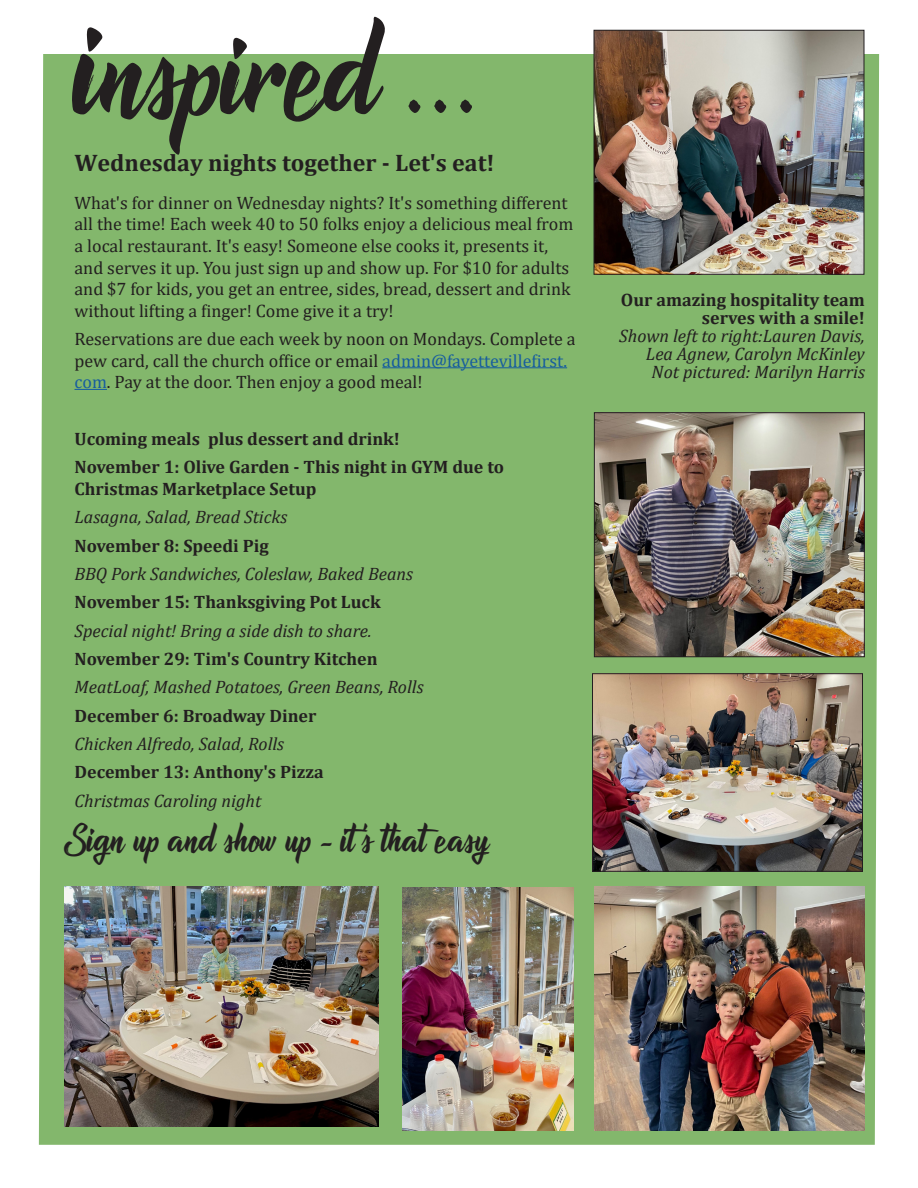
<style>
.page{position:relative;width:918px;height:1188px;background:#fff}
.page>*{position:absolute;margin:0;border:0;box-sizing:border-box;transform-origin:0 0}
.t1{font:120px "Atlantis the lost City";color:#231f20}
.t2{font:36px "Atlantis the lost City";color:#231f20}
.t3{font:700 24px "Cambria";color:#231f20}
.t4{font:18px/21.6px "Cambria";color:#231f20}
.t5{font:700 18px/21.6px "Cambria";color:#231f20}
.t6{font:italic 18px/18px "Cambria";color:#231f20;text-align:right}
.s1{font-size:136.8px}
.s2{font-family:"Rage";font-style:italic}
.s3{color:#175d9e}
</style>
<div class="page">
<div style="left:39px;top:54px;width:840px;height:1091px;background:#83b76c"></div>
<hr style="left:382px;top:367px;width:185px;height:1px;background:#175d9e">
<hr style="left:75px;top:389px;width:32px;height:1px;background:#175d9e">
<img style="left:596px;top:32px;width:266px;height:241px">
<div style="left:594px;top:30px;width:270px;height:245px;border:1px solid #231f20"></div>
<img style="left:64px;top:887px;width:315px;height:240px">
<img style="left:596px;top:414px;width:267px;height:241px">
<div style="left:594px;top:412px;width:271px;height:245px;border:1px solid #231f20"></div>
<img style="left:594px;top:676px;width:267px;height:194px">
<div style="left:592px;top:674px;width:271px;height:198px;border:1px solid #231f20"></div>
<img style="left:403px;top:887px;width:170px;height:244px">
<img style="left:595px;top:887px;width:270px;height:244px">
<p class="t1" style="left:75px;top:-10px;width:410px"><span class="s1">i</span>nspired <span class="s2">...</span></p>
<p class="t3" style="left:75px;top:146px;width:422px">Wednesday nights together - Let's eat!</p>
<p class="t4" style="left:75px;top:192px;width:500px">What's for dinner on Wednesday nights? It's something different all the time! Each week 40 to 50 folks enjoy a delicious meal from a local restaurant. It's easy! Someone else cooks it, presents it, and serves it up. You just sign up and show up. For $10 for adults and $7 for kids, you get an entree, sides, bread, dessert and drink without lifting a finger! Come give it a try!</p>
<p class="t4" style="left:75px;top:328px;width:503px">Reservations are due each week by noon on Mondays. Complete a pew card, call the church office or email <span class="s3">admin@fayettevillefirst. com</span>. Pay at the door. Then enjoy a good meal!</p>
<p class="t5" style="left:75px;top:427px;width:327px">Ucoming meals plus dessert and drink!</p>
<p class="t5" style="left:75px;top:456px;width:431px">November 1: Olive Garden - This night in GYM due to<br>Christmas Marketplace Setup</p>
<p class="t6" style="left:75px;top:507px;width:214px">Lasagna, Salad, Bread Sticks</p>
<p class="t5" style="left:75px;top:534px;width:196px">November 8: Speedi Pig</p>
<p class="t6" style="left:75px;top:564px;width:340px">BBQ Pork Sandwiches, Coleslaw, Baked Beans</p>
<p class="t5" style="left:75px;top:591px;width:308px">November 15: Thanksgiving Pot Luck</p>
<p class="t6" style="left:75px;top:621px;width:299px">Special night! Bring a side dish to share.</p>
<p class="t5" style="left:75px;top:648px;width:305px">November 29: Tim's Country Kitchen</p>
<p class="t6" style="left:75px;top:677px;width:351px">MeatLoaf, Mashed Potatoes, Green Beans, Rolls</p>
<p class="t5" style="left:75px;top:704px;width:243px">December 6: Broadway Diner</p>
<p class="t6" style="left:75px;top:734px;width:211px">Chicken Alfredo, Salad, Rolls</p>
<p class="t5" style="left:75px;top:761px;width:251px">December 13: Anthony's Pizza</p>
<p class="t6" style="left:75px;top:791px;width:188px">Christmas Caroling night</p>
<p class="t2" style="left:64px;top:815px;width:436px">Sign up and show up - it's that easy!</p>
<p class="t5" style="left:621px;top:290px;width:245px;line-height:18px;text-align:right">Our amazing hospitality team serves with a smile!</p>
<p class="t6" style="left:619px;top:326px;width:247px">Shown left to right:Lauren Davis,<br>Lea Agnew, Carolyn McKinley</p>
<p class="t6" style="left:652px;top:362px;width:215px">Not pictured: Marilyn Harris</p>
</div>
